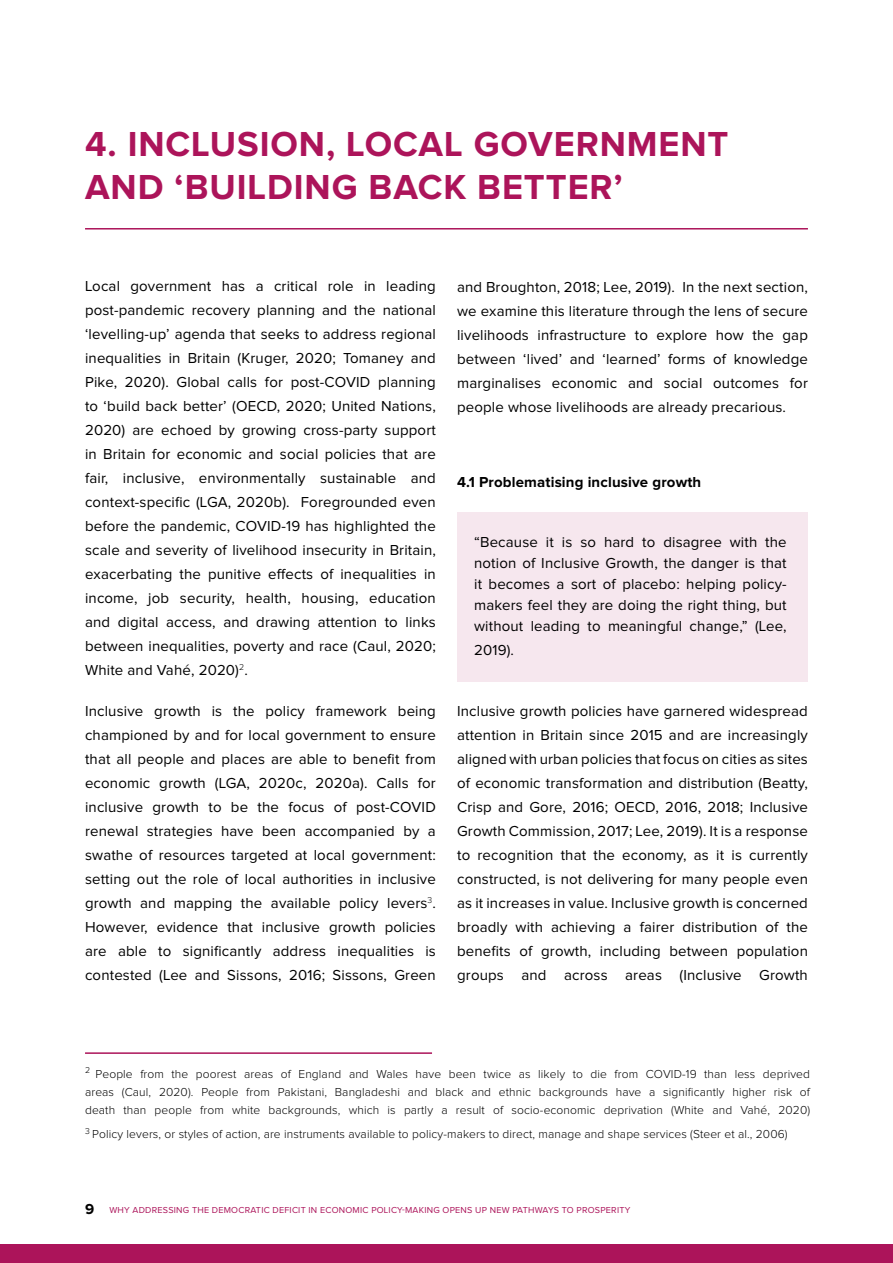
<style>
.page{position:relative;width:893px;height:1263px;background:#fff}
.page>*{position:absolute;margin:0;border:0;box-sizing:border-box;transform-origin:0 0}
.t1{font:700 36px/43.2px "Proxima Nova";letter-spacing:.025em;color:#ac145a}
.t2{font:15px/24px "Proxima Nova";letter-spacing:.01em;color:#000;text-align:justify}
.t3{font:700 15px "Proxima Nova";letter-spacing:.01em;color:#000}
.t4{font:300 12px/18px "Proxima Nova";letter-spacing:.01em;color:#000;text-align:justify}
.t5{font:9px "Proxima Nova";letter-spacing:.025em;color:#ac145a}
.s1{font-weight:700;font-size:15px;color:#000}
</style>
<div class="page">
<div style="left:0;top:1245px;width:893px;height:18px;background:#ac145a"></div>
<div style="left:457px;top:512px;width:351px;height:170px;background:#f6e7ee"></div>
<hr style="left:85px;top:228px;width:723px;height:2px;background:#ac145a">
<hr style="left:85px;top:1052px;width:347px;height:2px;background:#ac145a">
<h1 class="t1" style="left:85px;top:123px;width:645px">4. INCLUSION, LOCAL GOVERNMENT<br>AND ‘BUILDING BACK BETTER’</h1>
<p class="t2" style="left:85px;top:274px;width:352px">Local government has a critical role in leading post-pandemic recovery planning and the national ‘levelling-up’ agenda that seeks to address regional inequalities in Britain (Kruger, 2020; Tomaney and Pike, 2020). Global calls for post-COVID planning to ‘build back better’ (OECD, 2020; United Nations, 2020) are echoed by growing cross-party support in Britain for economic and social policies that are fair, inclusive, environmentally sustainable and context-specific (LGA, 2020b). Foregrounded even before the pandemic, COVID-19 has highlighted the scale and severity of livelihood insecurity in Britain, exacerbating the punitive effects of inequalities in income, job security, health, housing, education and digital access, and drawing attention to links between inequalities, poverty and race (Caul, 2020; White and Vahé, 2020)<sup>2</sup>.</p>
<p class="t2" style="left:85px;top:699px;width:352px">Inclusive growth is the policy framework being championed by and for local government to ensure that all people and places are able to benefit from economic growth (LGA, 2020c, 2020a). Calls for inclusive growth to be the focus of post-COVID renewal strategies have been accompanied by a swathe of resources targeted at local government: setting out the role of local authorities in inclusive growth and mapping the available policy levers<sup>3</sup>.<br>However, evidence that inclusive growth policies are able to significantly address inequalities is contested (Lee and Sissons, 2016; Sissons, Green</p>
<p class="t2" style="left:457px;top:275px;width:352px">and Broughton, 2018; Lee, 2019). In the next section, we examine this literature through the lens of secure livelihoods infrastructure to explore how the gap between ‘lived’ and ‘learned’ forms of knowledge marginalises economic and social outcomes for people whose livelihoods are already precarious.</p>
<p class="t3" style="left:457px;top:473px;width:246px">4.1 Problematising inclusive growth</p>
<p class="t2" style="left:474px;top:532px;width:314px;line-height:21px">“Because it is so hard to disagree with the notion of Inclusive Growth, the danger is that it becomes a sort of placebo: helping policy&shy;makers feel they are doing the right thing, but without leading to meaningful change,” (Lee,</p>
<p class="t2" style="left:474px;top:638px;width:41px">2019).</p>
<p class="t2" style="left:457px;top:699px;width:352px">Inclusive growth policies have garnered widespread attention in Britain since 2015 and are increasingly aligned with urban policies that focus on cities as sites of economic transformation and distribution (Beatty, Crisp and Gore, 2016; OECD, 2016, 2018; Inclusive Growth Commission, 2017; Lee, 2019). It is a response to recognition that the economy, as it is currently constructed, is not delivering for many people even as it increases in value. Inclusive growth is concerned broadly with achieving a fairer distribution of the benefits of growth, including between population groups and across areas (Inclusive Growth</p>
<p class="t4" style="left:85px;top:1066px;width:727px"><sup>2</sup> People from the poorest areas of England and Wales have been twice as likely to die from COVID-19 than less deprived areas (Caul, 2020). People from Pakistani, Bangladeshi and black and ethnic backgrounds have a significantly higher risk of death than people from white backgrounds, which is partly a result of socio-economic deprivation (White and Vahé, 2020)</p>
<p class="t4" style="left:85px;top:1126px;width:704px"><sup>3</sup> Policy levers, or styles of action, are instruments available to policy-makers to direct, manage and shape services (Steer et al., 2006)</p>
<p class="t5" style="left:85px;top:1205px;width:547px"><span class="s1">9</span> WHY ADDRESSING THE DEMOCRATIC DEFICIT IN ECONOMIC POLICY-MAKING OPENS UP NEW PATHWAYS TO PROSPERITY</p>
</div>
